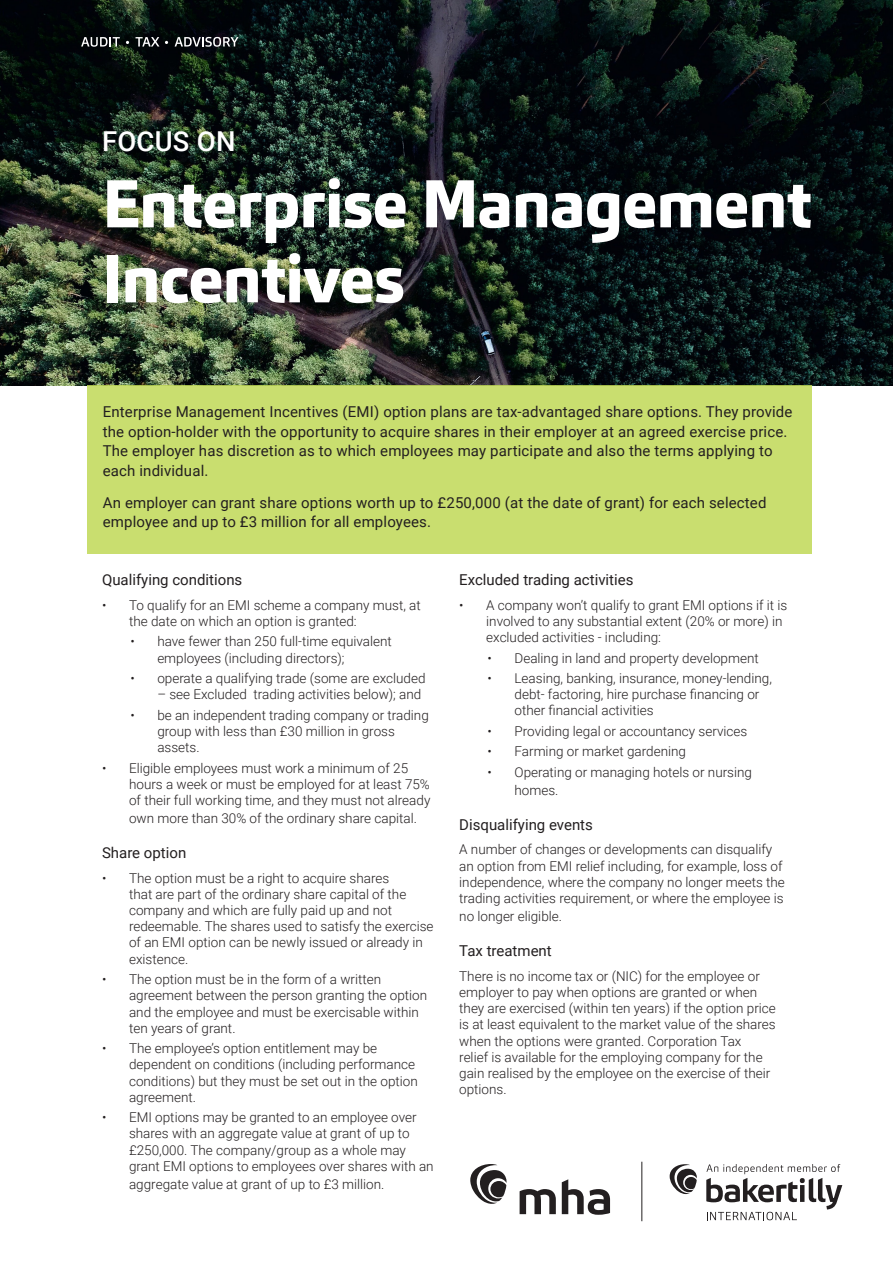
<style>
.page{position:relative;width:893px;height:1263px;background:#fff}
.page>*{position:absolute;margin:0;border:0;box-sizing:border-box;transform-origin:0 0}
.t1{font:800 66.6px/75px "Carnac";letter-spacing:-.02em;color:#fff}
.t2{font:500 27.45px "Roboto";letter-spacing:.01em;color:#fff}
.BODY_COPY{font:15px/19.5px "Roboto";letter-spacing:.01em;color:#231f20}
.t3{font:300 13.5px/16.2px "Roboto";color:#231f20}
</style>
<div class="page">
<img style="left:0;top:0;width:893px;height:385px">
<div style="left:88px;top:385px;width:724px;height:169px;background:#c9de6f"></div>
<svg style="left:670px;top:1164px;width:27px;height:30px"></svg>
<svg style="left:706px;top:1164px;width:136px;height:56px"></svg>
<hr style="left:641px;top:1162px;width:1px;height:59px;background:#231f20">
<svg style="left:520px;top:1189px;width:36px;height:25px"></svg>
<svg style="left:562px;top:1179px;width:48px;height:36px"></svg>
<svg style="left:470px;top:1164px;width:36px;height:40px"></svg>
<svg style="left:81px;top:37px;width:39px;height:10px"></svg>
<svg style="left:136px;top:37px;width:23px;height:10px"></svg>
<svg style="left:175px;top:37px;width:63px;height:10px"></svg>
<p class="t2" style="left:102px;top:122px;width:135px">FOCUS ON</p>
<p class="t1" style="left:102px;top:167px;width:711px">Enterprise Management<br>Incentives</p>
<p class="BODY_COPY" style="left:103px;top:402px;width:691px">Enterprise Management Incentives (EMI) option plans are tax-advantaged share options. They provide the option-holder with the opportunity to acquire shares in their employer at an agreed exercise price.<br>The employer has discretion as to which employees may participate and also the terms applying to each individual.</p>
<p class="BODY_COPY" style="left:103px;top:492px;width:665px">An employer can grant share options worth up to £250,000 (at the date of grant) for each selected employee and up to £3 million for all employees.</p>
<p class="BODY_COPY" style="left:102px;top:569px;width:142px">Qualifying conditions</p>
<p class="t3" style="left:129px;top:596px;width:293px;text-indent:-27px">• To qualify for an EMI scheme a company must, at the date on which an option is granted:</p>
<p class="t3" style="left:157px;top:633px;width:236px;text-indent:-27px">• have fewer than 250 full-time equivalent employees (including directors);</p>
<p class="t3" style="left:130px;top:670px;width:297px">• operate a qualifying trade (some are excluded</p>
<p class="t3" style="left:157px;top:686px;width:265px">– see Excluded trading activities below); and</p>
<p class="t3" style="left:157px;top:706px;width:273px;text-indent:-27px">• be an independent trading company or trading group with less than £30 million in gross assets.</p>
<p class="t3" style="left:129px;top:759px;width:303px;text-indent:-27px">• Eligible employees must work a minimum of 25 hours a week or must be employed for at least 75% of their full working time, and they must not already</p>
<p class="t3" style="left:129px;top:809px;width:290px">own more than 30% of the ordinary share capital.</p>
<p class="BODY_COPY" style="left:102px;top:842px;width:86px">Share option</p>
<p class="t3" style="left:129px;top:869px;width:306px;text-indent:-27px">• The option must be a right to acquire shares<br>that are part of the ordinary share capital of the company and which are fully paid up and not redeemable. The shares used to satisfy the exercise of an EMI option can be newly issued or already in existence.</p>
<p class="t3" style="left:129px;top:971px;width:300px;text-indent:-27px">• The option must be in the form of a written agreement between the person granting the option and the employee and must be exercisable within ten years of grant.</p>
<p class="t3" style="left:129px;top:1040px;width:290px;text-indent:-27px">• The employee’s option entitlement may be dependent on conditions (including performance conditions) but they must be set out in the option agreement.</p>
<p class="t3" style="left:129px;top:1109px;width:306px;text-indent:-27px">• EMI options may be granted to an employee over shares with an aggregate value at grant of up to £250,000. The company/group as a whole may grant EMI options to employees over shares with an</p>
<p class="t3" style="left:129px;top:1175px;width:257px">aggregate value at grant of up to £3 million.</p>
<p class="BODY_COPY" style="left:459px;top:569px;width:176px">Excluded trading activities</p>
<p class="t3" style="left:486px;top:596px;width:303px;text-indent:-27px">• A company won’t qualify to grant EMI options if it is involved to any substantial extent (20% or more) in excluded activities - including:</p>
<p class="t3" style="left:487px;top:649px;width:273px">• Dealing in land and property development</p>
<p class="t3" style="left:514px;top:670px;width:259px;text-indent:-27px">• Leasing, banking, insurance, money-lending, debt- factoring, hire purchase financing or other financial activities</p>
<p class="t3" style="left:487px;top:722px;width:261px">• Providing legal or accountancy services</p>
<p class="t3" style="left:487px;top:743px;width:200px">• Farming or market gardening</p>
<p class="t3" style="left:514px;top:762px;width:239px;line-height:18px;text-indent:-27px">• Operating or managing hotels or nursing homes.</p>
<p class="BODY_COPY" style="left:459px;top:814px;width:135px">Disqualifying events</p>
<p class="t3" style="left:459px;top:841px;width:327px">A number of changes or developments can disqualify an option from EMI relief including, for example, loss of independence, where the company no longer meets the trading activities requirement, or where the employee is</p>
<p class="t3" style="left:459px;top:908px;width:104px">no longer eligible.</p>
<p class="BODY_COPY" style="left:459px;top:940px;width:94px">Tax treatment</p>
<p class="t3" style="left:459px;top:967px;width:318px">There is no income tax or (NIC) for the employee or employer to pay when options are granted or when they are exercised (within ten years) if the option price is at least equivalent to the market value of the shares when the options were granted. Corporation Tax<br>relief is available for the employing company for the gain realised by the employee on the exercise of their options.</p>
</div>
